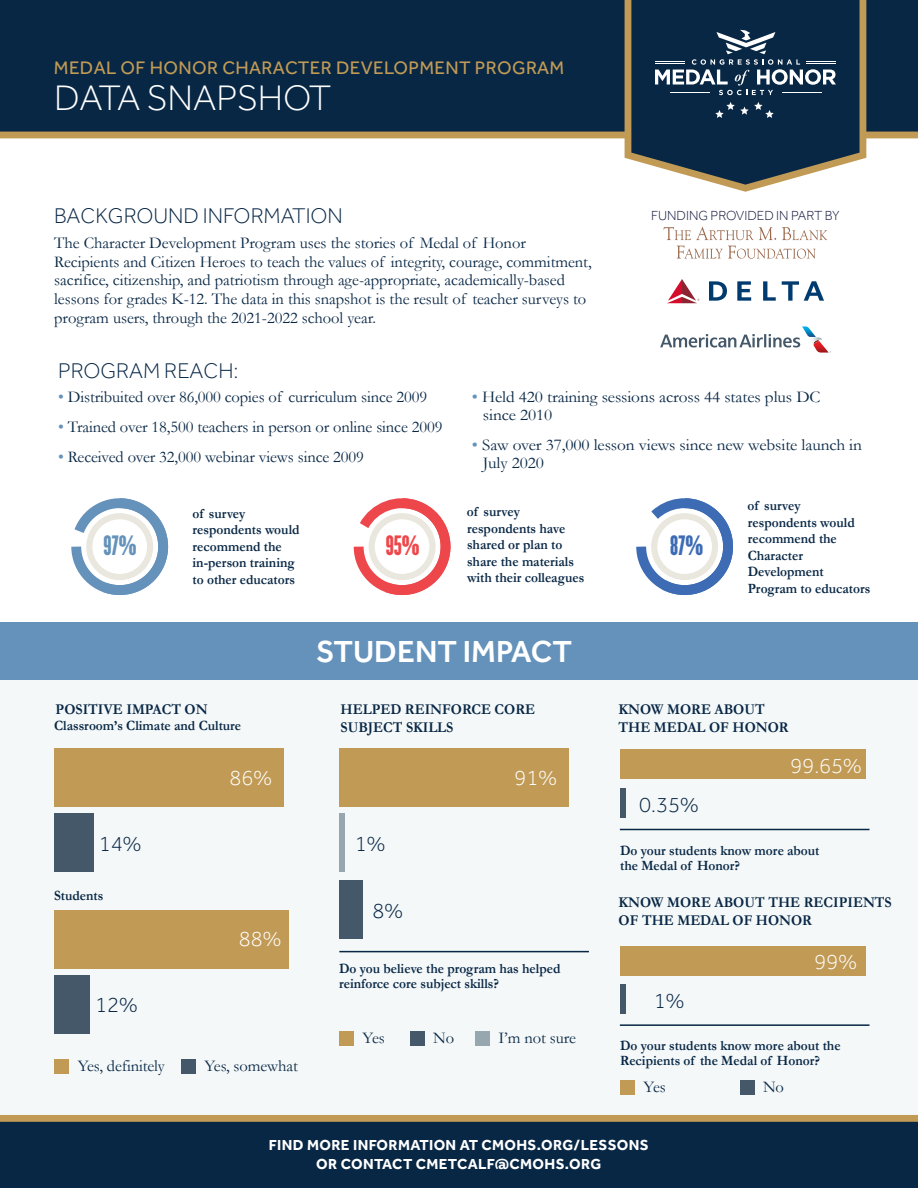
<style>
.page{position:relative;width:918px;height:1188px;background:#fff}
.page>*{position:absolute;margin:0;border:0;box-sizing:border-box;transform-origin:0 0}
.t1{font:300 36.75px "Effra";color:#fff}
.t2{font:500 31.5px "Effra";color:#fff}
.t3{font:24.45px "Champion HTF Featherweight";color:#6492bb}
.t4{font:24.45px "Champion HTF Featherweight";color:#ee474b}
.t5{font:24.45px "Champion HTF Featherweight";color:#3d6cb5}
.t6{font:300 22.05px "Effra";color:#082745}
.t7{font:300 22.05px "Effra";color:#fff}
.t8{font:18.75px "Effra";letter-spacing:.02em;color:#c19b55}
.t9{font:16.5px/18.8px "Garamond";letter-spacing:-.005em;color:#082745}
.t10{font:16.5px/18px "Garamond";letter-spacing:-.005em;color:#082745;scale:1.05 1}
.t11{font:700 15px/18px "Garamond";color:#082745;scale:.94 1}
.t12{font:700 15px/19.2px "Effra";letter-spacing:.025em;color:#fff;text-align:center}
.t13{font:700 14.25px/16.5px "Garamond";color:#082745;scale:.94 1}
.t14{font:300 13.5px "Effra";color:#0e1439}
.s1{color:#6492bb}
</style>
<div class="page">
<div style="left:0;top:677px;width:918px;height:438px;background:#eff5f7"></div>
<div style="left:0;top:622px;width:918px;height:58px;background:#6492bb"></div>
<div style="left:0;top:0;width:918px;height:135px;background:#082745"></div>
<div style="left:0;top:132px;width:918px;height:6px;background:#c19b55"></div>
<div style="left:0;top:1118px;width:918px;height:70px;background:#082745"></div>
<div style="left:0;top:1115px;width:918px;height:7px;background:#c19b55"></div>
<svg style="left:625px;top:0;width:241px;height:192px"></svg>
<svg style="left:715px;top:102px;width:59px;height:16px"></svg>
<svg style="left:655px;top:30px;width:181px;height:65px"></svg>
<div style="left:54px;top:1059px;width:15px;height:15px;background:#c19b55"></div>
<div style="left:181px;top:1059px;width:15px;height:15px;background:#445869"></div>
<div style="left:54px;top:813px;width:40px;height:59px;background:#445869"></div>
<div style="left:54px;top:748px;width:230px;height:58px;background:#c19b55"></div>
<div style="left:54px;top:975px;width:36px;height:59px;background:#445869"></div>
<div style="left:54px;top:910px;width:235px;height:58px;background:#c19b55"></div>
<div style="left:339px;top:1031px;width:15px;height:15px;background:#c19b55"></div>
<div style="left:410px;top:1031px;width:15px;height:15px;background:#445869"></div>
<div style="left:475px;top:1031px;width:15px;height:15px;background:#96a7b0"></div>
<div style="left:620px;top:750px;width:246px;height:29px;background:#c19b55"></div>
<div style="left:620px;top:789px;width:5px;height:29px;background:#445869"></div>
<hr style="left:620px;top:829px;width:250px;height:1px;background:#082745">
<div style="left:620px;top:1080px;width:15px;height:15px;background:#c19b55"></div>
<div style="left:740px;top:1080px;width:15px;height:15px;background:#445869"></div>
<div style="left:620px;top:946px;width:246px;height:30px;background:#c19b55"></div>
<div style="left:620px;top:985px;width:5px;height:29px;background:#445869"></div>
<hr style="left:620px;top:1024px;width:250px;height:2px;background:#082745">
<div style="left:339px;top:813px;width:5px;height:59px;background:#96a7b0"></div>
<div style="left:339px;top:748px;width:230px;height:58px;background:#c19b55"></div>
<div style="left:339px;top:880px;width:23px;height:59px;background:#445869"></div>
<hr style="left:339px;top:951px;width:250px;height:1px;background:#082745">
<svg style="left:664px;top:227px;width:112px;height:13px"></svg>
<svg style="left:782px;top:227px;width:45px;height:13px"></svg>
<svg style="left:677px;top:246px;width:139px;height:13px"></svg>
<svg style="left:660px;top:326px;width:171px;height:27px"></svg>
<svg style="left:667px;top:279px;width:32px;height:24px"></svg>
<svg style="left:709px;top:281px;width:18px;height:20px"></svg>
<svg style="left:737px;top:281px;width:14px;height:20px"></svg>
<svg style="left:763px;top:281px;width:13px;height:20px"></svg>
<svg style="left:782px;top:281px;width:42px;height:20px"></svg>
<svg style="left:353px;top:498px;width:98px;height:97px"></svg>
<svg style="left:71px;top:498px;width:98px;height:97px"></svg>
<svg style="left:636px;top:498px;width:97px;height:97px"></svg>
<p class="t8" style="left:54px;top:56px;width:512px">MEDAL OF HONOR CHARACTER DEVELOPMENT PROGRAM</p>
<h1 class="t1" style="left:54px;top:77px;width:279px">DATA SNAPSHOT</h1>
<h3 class="t6" style="left:54px;top:203px;width:290px">BACKGROUND INFORMATION</h3>
<p class="t9" style="left:54px;top:233px;width:539px">The Character Development Program uses the stories of Medal of Honor Recipients and Citizen Heroes to teach the values of integrity, courage, commitment, sacrifice, citizenship, and patriotism through age-appropriate, academically-based lessons for grades K-12. The data in this snapshot is the result of teacher surveys to program users, through the 2021-2022 school year.</p>
<p class="t14" style="left:651px;top:207px;width:190px">FUNDING PROVIDED IN PART BY</p>
<h3 class="t6" style="left:58px;top:358px;width:182px">PROGRAM REACH:</h3>
<p class="t9" style="left:58px;top:387px;width:371px"><span class="s1">•</span> Distribuited over 86,000 copies of curriculum since 2009</p>
<p class="t9" style="left:58px;top:417px;width:386px"><span class="s1">•</span> Trained over 18,500 teachers in person or online since 2009</p>
<p class="t9" style="left:58px;top:447px;width:307px"><span class="s1">•</span> Received over 32,000 webinar views since 2009</p>
<p class="t10" style="left:483px;top:387px;width:323px;text-indent:-11px"><span class="s1">•</span> Held 420 training sessions across 44 states plus DC since 2010</p>
<p class="t10" style="left:483px;top:435px;width:362px;text-indent:-11px"><span class="s1">•</span> Saw over 37,000 lesson views since new website launch in<br>July 2020</p>
<p class="t13" style="left:192px;top:505px;width:115px">of survey respondents would recommend the in-person training to other educators</p>
<p class="t13" style="left:467px;top:504px;width:127px">of survey respondents have shared or plan to share the materials with their colleagues</p>
<p class="t13" style="left:748px;top:497px;width:132px">of survey respondents would recommend the<br>Character<br>Development<br>Program to educators</p>
<h3 class="t3" style="left:103px;top:530px;width:35px">97%</h3>
<h3 class="t4" style="left:386px;top:530px;width:35px">95%</h3>
<h3 class="t5" style="left:670px;top:530px;width:35px">87%</h3>
<p class="t11" style="left:56px;top:700px;width:163px">POSITIVE IMPACT ON</p>
<p class="t13" style="left:54px;top:718px;width:201px">Classroom’s Climate and Culture</p>
<h3 class="t7" style="left:229px;top:765px;width:44px">86%</h3>
<h2 class="t2" style="left:316px;top:633px;width:258px">STUDENT IMPACT</h2>
<p class="t11" style="left:341px;top:700px;width:209px">HELPED REINFORCE CORE<br>SUBJECT SKILLS</p>
<h3 class="t7" style="left:514px;top:765px;width:44px">91%</h3>
<h3 class="t6" style="left:99px;top:831px;width:44px">14%</h3>
<p class="t13" style="left:54px;top:887px;width:54px">Students</p>
<h3 class="t6" style="left:95px;top:992px;width:44px">12%</h3>
<h3 class="t7" style="left:239px;top:926px;width:44px">88%</h3>
<p class="t9" style="left:78px;top:1056px;width:89px">Yes, definitely</p>
<p class="t9" style="left:204px;top:1056px;width:95px">Yes, somewhat</p>
<h3 class="t6" style="left:355px;top:831px;width:32px">1%</h3>
<h3 class="t6" style="left:373px;top:898px;width:32px">8%</h3>
<p class="t13" style="left:339px;top:961px;width:237px;line-height:15px">Do you believe the program has helped reinforce core subject skills?</p>
<p class="t9" style="left:363px;top:1028px;width:24px">Yes</p>
<p class="t9" style="left:433px;top:1028px;width:23px">No</p>
<p class="t9" style="left:498px;top:1028px;width:79px">I’m not sure</p>
<p class="t11" style="left:619px;top:700px;width:183px">KNOW MORE ABOUT<br>THE MEDAL OF HONOR</p>
<h3 class="t7" style="left:791px;top:753px;width:73px">99.65%</h3>
<h3 class="t6" style="left:639px;top:792px;width:61px">0.35%</h3>
<p class="t13" style="left:620px;top:843px;width:214px;line-height:15px">Do your students know more about the Medal of Honor?</p>
<p class="t11" style="left:619px;top:893px;width:292px">KNOW MORE ABOUT THE RECIPIENTS<br>OF THE MEDAL OF HONOR</p>
<h3 class="t7" style="left:814px;top:949px;width:44px">99%</h3>
<h3 class="t6" style="left:654px;top:988px;width:32px">1%</h3>
<p class="t13" style="left:620px;top:1038px;width:236px;line-height:15px">Do your students know more about the<br>Recipients of the Medal of Honor?</p>
<p class="t9" style="left:644px;top:1077px;width:24px">Yes</p>
<p class="t9" style="left:763px;top:1077px;width:23px">No</p>
<p class="t12" style="left:269px;top:1135px;width:382px">FIND MORE INFORMATION AT CMOHS.ORG/LESSONS<br>OR CONTACT CMETCALF@CMOHS.ORG</p>
</div>
